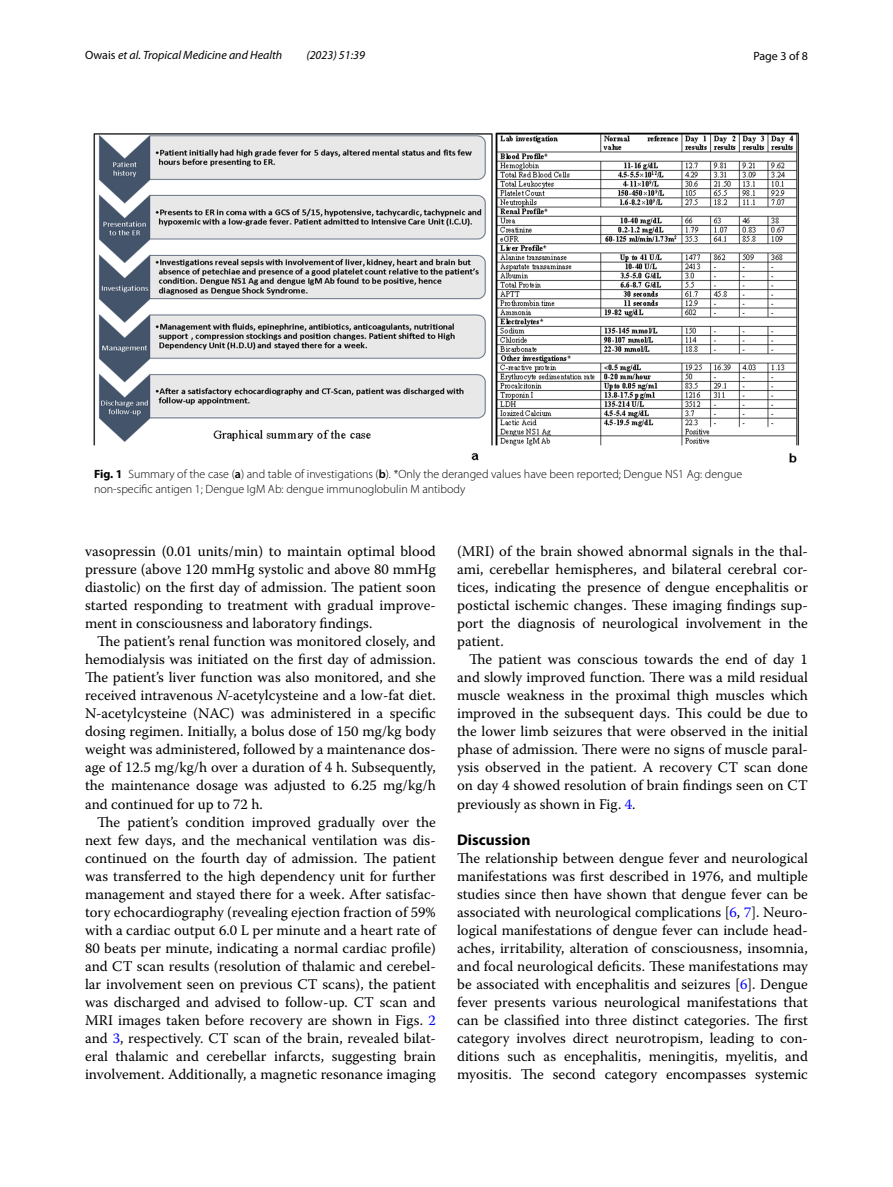
<style>
.page{position:relative;width:893px;height:1187px;background:#fff}
.page>*{position:absolute;margin:0;border:0;box-sizing:border-box;transform-origin:0 0}
.t1{font:700 15.45px "Myriad Pro";color:#000}
.t2{font:14.7px/18px "Warnock Pro";color:#000;text-align:justify}
.t3{font:300 12px/15px "Myriad Pro";color:#000}
.t4{font:italic 12px "Myriad Pro";color:#000}
.t5{font:12px "Myriad Pro";color:#000}
.s1{font-style:normal}
.s2{font-weight:700}
.s3{font-weight:600}
.s4{font-style:italic}
.s5{color:#00f}
</style>
<div class="page">
<img style="left:94px;top:133px;width:705px;height:329px">
<p class="t4" style="left:85px;top:48px;width:199px"><span class="s1">Owais</span> et al. Tropical Medicine and Health</p>
<p class="t4" style="left:306px;top:48px;width:60px">(2023) 51:39</p>
<p class="t5" style="left:753px;top:48px;width:56px">Page 3 of 8</p>
<p class="t3" style="left:94px;top:466px;width:650px"><span class="s2">Fig. 1</span> Summary of the case (<span class="s3">a</span>) and table of investigations (<span class="s3">b</span>). *Only the deranged values have been reported; Dengue NS1 Ag: dengue non-specific antigen 1; Dengue IgM Ab: dengue immunoglobulin M antibody</p>
<p class="t2" style="left:85px;top:542px;width:352px">vasopressin (0.01 units/min) to maintain optimal blood pressure (above 120 mmHg systolic and above 80 mmHg diastolic) on the first day of admission. The patient soon started responding to treatment with gradual improve&shy;ment in consciousness and laboratory findings.</p>
<p class="t2" style="left:85px;top:632px;width:352px;text-indent:12px">The patient’s renal function was monitored closely, and hemodialysis was initiated on the first day of admission.<br>The patient’s liver function was also monitored, and she received intravenous <span class="s4">N</span>-acetylcysteine and a low-fat diet.<br>N-acetylcysteine (NAC) was administered in a specific dosing regimen. Initially, a bolus dose of 150 mg/kg body weight was administered, followed by a maintenance dos&shy;age of 12.5 mg/kg/h over a duration of 4 h. Subsequently, the maintenance dosage was adjusted to 6.25 mg/kg/h and continued for up to 72 h.</p>
<p class="t2" style="left:85px;top:812px;width:352px;text-indent:12px">The patient’s condition improved gradually over the next few days, and the mechanical ventilation was dis&shy;continued on the fourth day of admission. The patient was transferred to the high dependency unit for further management and stayed there for a week. After satisfac&shy;tory echocardiography (revealing ejection fraction of 59% with a cardiac output 6.0 L per minute and a heart rate of 80 beats per minute, indicating a normal cardiac profile) and CT scan results (resolution of thalamic and cerebel&shy;lar involvement seen on previous CT scans), the patient was discharged and advised to follow-up. CT scan and MRI images taken before recovery are shown in Figs. <span class="s5">2 </span>and <span class="s5">3</span>, respectively. CT scan of the brain, revealed bilat&shy;eral thalamic and cerebellar infarcts, suggesting brain involvement. Additionally, a magnetic resonance imaging</p>
<p class="t2" style="left:457px;top:542px;width:352px">(MRI) of the brain showed abnormal signals in the thal&shy;ami, cerebellar hemispheres, and bilateral cerebral cor&shy;tices, indicating the presence of dengue encephalitis or postictal ischemic changes. These imaging findings sup&shy;port the diagnosis of neurological involvement in the patient.</p>
<p class="t2" style="left:457px;top:650px;width:352px;text-indent:12px">The patient was conscious towards the end of day 1 and slowly improved function. There was a mild residual muscle weakness in the proximal thigh muscles which improved in the subsequent days. This could be due to the lower limb seizures that were observed in the initial phase of admission. There were no signs of muscle paral&shy;ysis observed in the patient. A recovery CT scan done on day 4 showed resolution of brain findings seen on CT previously as shown in Fig. <span class="s5">4</span>.</p>
<p class="t1" style="left:457px;top:829px;width:75px">Discussion</p>
<p class="t2" style="left:457px;top:848px;width:352px">The relationship between dengue fever and neurological manifestations was first described in 1976, and multiple studies since then have shown that dengue fever can be associated with neurological complications [<span class="s5">6</span>, <span class="s5">7</span>]. Neuro&shy;logical manifestations of dengue fever can include head&shy;aches, irritability, alteration of consciousness, insomnia, and focal neurological deficits. These manifestations may be associated with encephalitis and seizures [<span class="s5">6</span>]. Dengue fever presents various neurological manifestations that can be classified into three distinct categories. The first category involves direct neurotropism, leading to con&shy;ditions such as encephalitis, meningitis, myelitis, and myositis. The second category encompasses systemic</p>
</div>
